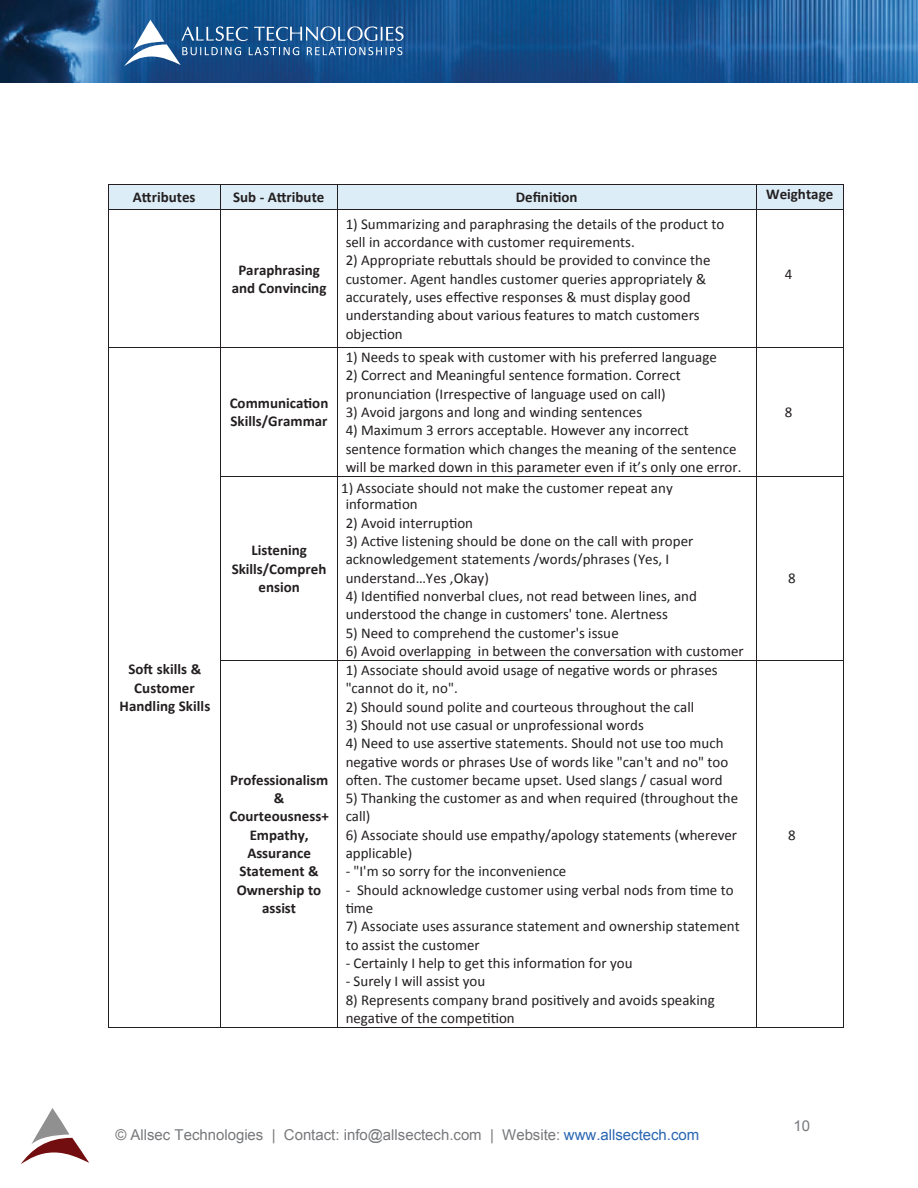
<style>
.page{position:relative;width:918px;height:1188px;background:#fff}
.page>*{position:absolute;margin:0;border:0;box-sizing:border-box;transform-origin:0 0}
.t1{font:15px/18.3px "Calibri";color:#231f20}
.t2{font:700 15px/18.3px "Calibri";color:#231f20;text-align:center}
.t3{font:15px "Arial";color:#76787b}
.s1{color:#2865b1}
</style>
<div class="page">
<div style="left:109px;top:185px;width:112px;height:24px;background:#ddedf7"></div>
<div style="left:221px;top:185px;width:116px;height:24px;background:#ddedf7"></div>
<div style="left:338px;top:185px;width:418px;height:24px;background:#ddedf7"></div>
<div style="left:757px;top:185px;width:86px;height:24px;background:#ddedf7"></div>
<hr style="left:109px;top:184px;width:112px;height:1px;background:#231f20">
<hr style="left:221px;top:184px;width:116px;height:1px;background:#231f20">
<hr style="left:338px;top:184px;width:418px;height:1px;background:#231f20">
<hr style="left:757px;top:184px;width:87px;height:1px;background:#231f20">
<svg style="left:108px;top:184px;width:1px;height:26px"></svg>
<hr style="left:109px;top:209px;width:112px;height:1px;background:#231f20">
<hr style="left:221px;top:209px;width:116px;height:1px;background:#231f20">
<svg style="left:337px;top:184px;width:1px;height:26px"></svg>
<hr style="left:338px;top:209px;width:418px;height:1px;background:#231f20">
<svg style="left:756px;top:184px;width:1px;height:26px"></svg>
<hr style="left:757px;top:209px;width:87px;height:1px;background:#231f20">
<hr style="left:108px;top:210px;width:1px;height:137px;background:#231f20">
<hr style="left:221px;top:210px;width:1px;height:137px;background:#231f20">
<hr style="left:337px;top:210px;width:1px;height:137px;background:#231f20">
<hr style="left:756px;top:210px;width:1px;height:137px;background:#231f20">
<hr style="left:844px;top:210px;width:1px;height:137px;background:#231f20">
<hr style="left:109px;top:347px;width:112px;height:1px;background:#231f20">
<hr style="left:757px;top:347px;width:87px;height:1px;background:#231f20">
<hr style="left:108px;top:348px;width:1px;height:128px;background:#231f20">
<hr style="left:844px;top:348px;width:1px;height:128px;background:#231f20">
<hr style="left:757px;top:476px;width:87px;height:1px;background:#231f20">
<hr style="left:108px;top:477px;width:1px;height:183px;background:#231f20">
<hr style="left:844px;top:477px;width:1px;height:183px;background:#231f20">
<svg style="left:220px;top:274px;width:537px;height:640px"></svg>
<hr style="left:757px;top:660px;width:87px;height:1px;background:#231f20">
<hr style="left:108px;top:661px;width:1px;height:366px;background:#231f20">
<hr style="left:109px;top:1027px;width:112px;height:1px;background:#231f20">
<hr style="left:221px;top:661px;width:1px;height:366px;background:#231f20">
<hr style="left:221px;top:1027px;width:116px;height:1px;background:#231f20">
<hr style="left:337px;top:661px;width:1px;height:366px;background:#231f20">
<hr style="left:338px;top:1027px;width:418px;height:1px;background:#231f20">
<hr style="left:756px;top:661px;width:1px;height:366px;background:#231f20">
<hr style="left:757px;top:1027px;width:87px;height:1px;background:#231f20">
<hr style="left:844px;top:661px;width:1px;height:366px;background:#231f20">
<img style="left:0;top:0;width:918px;height:83px">
<svg style="left:124px;top:20px;width:280px;height:46px;background:#396b9e"></svg>
<svg style="left:21px;top:1108px;width:68px;height:56px"></svg>
<p class="t2" style="left:133px;top:187px;width:64px">Attributes</p>
<p class="t2" style="left:233px;top:187px;width:93px">Sub - Attribute</p>
<p class="t2" style="left:516px;top:187px;width:63px">Definition</p>
<p class="t2" style="left:766px;top:184px;width:69px">Weightage</p>
<p class="t2" style="left:120px;top:659px;width:92px">Soft skills &amp;<br>Customer<br>Handling Skills</p>
<p class="t2" style="left:232px;top:260px;width:96px">Paraphrasing and Convincing</p>
<p class="t2" style="left:230px;top:393px;width:100px;text-align:left">Communication<br>Skills/Grammar</p>
<p class="t2" style="left:232px;top:540px;width:96px">Listening<br>Skills/Compreh ension</p>
<p class="t2" style="left:230px;top:770px;width:101px">Professionalism &amp;<br>Courteousness+<br>Empathy,<br>Assurance<br>Statement &amp;<br>Ownership to assist</p>
<p class="t1" style="left:346px;top:214px;width:380px">1) Summarizing and paraphrasing the details of the product to sell in accordance with customer requirements.</p>
<p class="t1" style="left:346px;top:251px;width:366px">2) Appropriate rebuttals should be provided to convince the customer. Agent handles customer queries appropriately &amp; accurately, uses effective responses &amp; must display good understanding about various features to match customers objection</p>
<p class="t1" style="left:346px;top:347px;width:373px">1) Needs to speak with customer with his preferred language</p>
<p class="t1" style="left:346px;top:366px;width:336px">2) Correct and Meaningful sentence formation. Correct pronunciation (Irrespective of language used on call)</p>
<p class="t1" style="left:346px;top:402px;width:298px">3) Avoid jargons and long and winding sentences</p>
<p class="t1" style="left:346px;top:420px;width:397px">4) Maximum 3 errors acceptable. However any incorrect sentence formation which changes the meaning of the sentence will be marked down in this parameter even if it’s only one error.</p>
<p class="t1" style="left:346px;top:479px;width:329px;line-height:16.6px;text-indent:-4px">1) Associate should not make the customer repeat any information</p>
<p class="t1" style="left:346px;top:513px;width:129px">2) Avoid interruption</p>
<p class="t1" style="left:346px;top:531px;width:349px">3) Active listening should be done on the call with proper acknowledgement statements /words/phrases (Yes, I understand…Yes ,Okay)</p>
<p class="t1" style="left:346px;top:586px;width:353px">4) Identified nonverbal clues, not read between lines, and understood the change in customers' tone. Alertness</p>
<p class="t1" style="left:346px;top:623px;width:275px">5) Need to comprehend the customer's issue</p>
<p class="t1" style="left:346px;top:641px;width:400px">6) Avoid overlapping in between the conversation with customer</p>
<p class="t1" style="left:346px;top:660px;width:373px">1) Associate should avoid usage of negative words or phrases "cannot do it, no".</p>
<p class="t1" style="left:346px;top:697px;width:350px">2) Should sound polite and courteous throughout the call</p>
<p class="t1" style="left:346px;top:715px;width:300px">3) Should not use casual or unprofessional words</p>
<p class="t1" style="left:346px;top:733px;width:384px">4) Need to use assertive statements. Should not use too much negative words or phrases Use of words like "can't and no" too often. The customer became upset. Used slangs / casual word</p>
<p class="t1" style="left:346px;top:788px;width:394px">5) Thanking the customer as and when required (throughout the call)</p>
<p class="t1" style="left:346px;top:825px;width:393px">6) Associate should use empathy/apology statements (wherever applicable)</p>
<p class="t1" style="left:346px;top:862px;width:222px">- "I'm so sorry for the inconvenience</p>
<p class="t1" style="left:346px;top:880px;width:389px">- Should acknowledge customer using verbal nods from time to time</p>
<p class="t1" style="left:346px;top:916px;width:395px">7) Associate uses assurance statement and ownership statement to assist the customer</p>
<p class="t1" style="left:346px;top:953px;width:288px">- Certainly I help to get this information for you</p>
<p class="t1" style="left:346px;top:971px;width:141px">- Surely I will assist you</p>
<p class="t1" style="left:346px;top:990px;width:371px">8) Represents company brand positively and avoids speaking negative of the competition</p>
<p class="t3" style="left:115px;top:1124px;width:585px">© Allsec Technologies | Contact: info@allsectech.com | Website: <span class="s1">www.allsectech.com</span></p>
<p class="t1" style="left:785px;top:264px;width:9px">4</p>
<p class="t1" style="left:785px;top:402px;width:9px">8</p>
<p class="t1" style="left:788px;top:568px;width:9px">8</p>
<p class="t1" style="left:788px;top:825px;width:9px">8</p>
<p class="t3" style="left:793px;top:1116px;width:18px">10</p>
</div>
